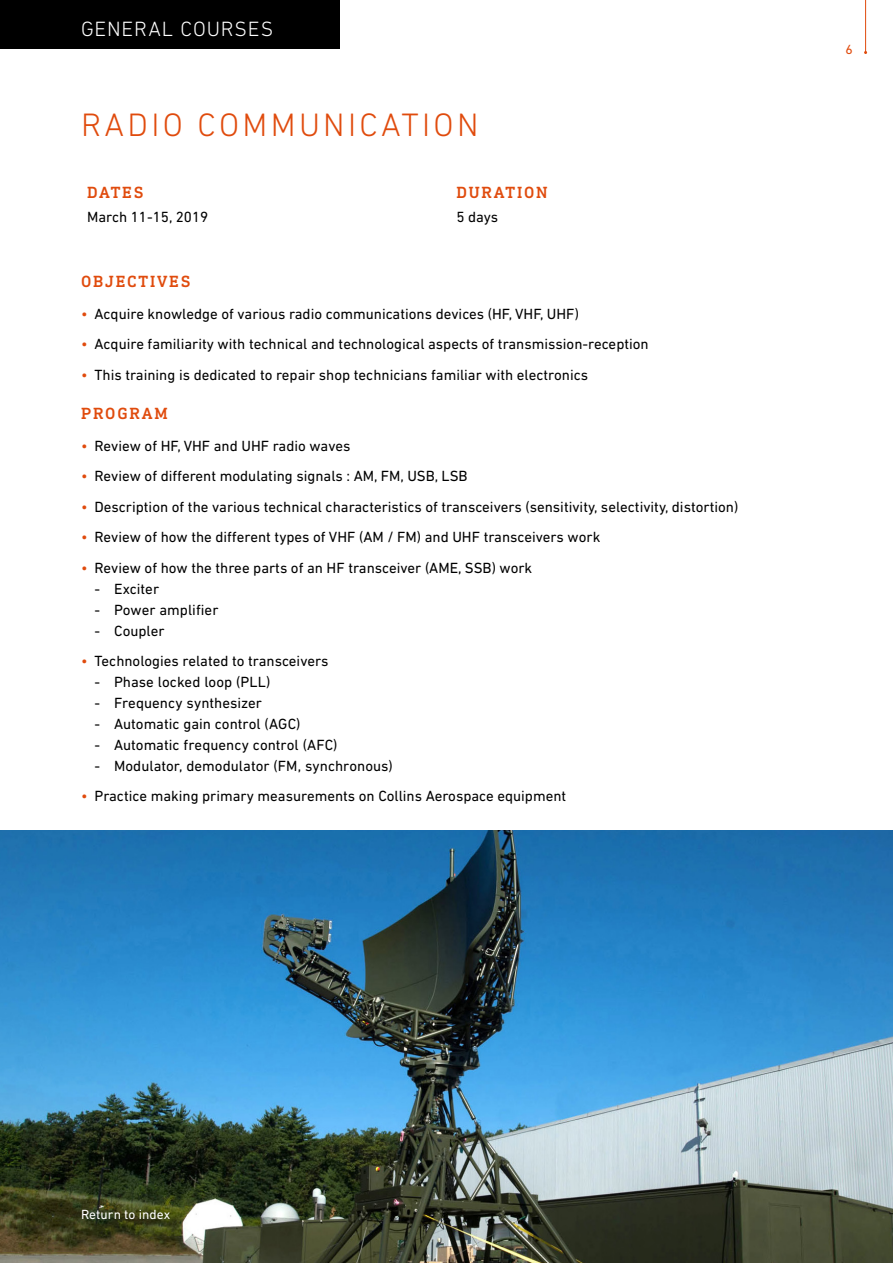
<style>
.page{position:relative;width:893px;height:1263px;background:#fff}
.page>*{position:absolute;margin:0;border:0;box-sizing:border-box;transform-origin:0 0}
.t1{font:300 33px "DIN Next LT Pro";letter-spacing:.1em;color:#e04b0d}
.t2{font:300 21px "DIN Next LT Pro";letter-spacing:.04em;color:#fff}
.t3{font:500 16.5px "DIN Next Slab Pro";letter-spacing:.11em;color:#e04b0d}
.t4{font:15px "DIN Next LT Pro";color:#000}
.t5{font:13.5px "DIN Next LT Pro";letter-spacing:.005em;color:#fff}
.t6{font:13.5px "DIN Next Slab Pro";color:#e04b0d}
.s1{color:#e04b0d}
</style>
<div class="page">
<div style="left:0;top:0;width:340px;height:49px;background:#000"></div>
<img style="left:0;top:831px;width:893px;height:432px">
<hr style="left:865px;top:0;width:1px;height:53px;background:#e04b0d">
<h2 class="t2" style="left:81px;top:17px;width:194px">GENERAL COURSES</h2>
<h1 class="t1" style="left:81px;top:106px;width:399px">RADIO COMMUNICATION</h1>
<p class="t3" style="left:87px;top:183px;width:58px">DATES</p>
<p class="t3" style="left:456px;top:183px;width:93px">DURATION</p>
<p class="t4" style="left:87px;top:208px;width:123px">March 11-15, 2019</p>
<p class="t4" style="left:456px;top:208px;width:43px">5 days</p>
<p class="t3" style="left:81px;top:272px;width:111px">OBJECTIVES</p>
<p class="t4" style="left:81px;top:305px;width:499px"><span class="s1">•</span> Acquire knowledge of various radio communications devices (HF, VHF, UHF)</p>
<p class="t4" style="left:81px;top:336px;width:569px"><span class="s1">•</span> Acquire familiarity with technical and technological aspects of transmission-reception</p>
<p class="t4" style="left:81px;top:366px;width:509px"><span class="s1">•</span> This training is dedicated to repair shop technicians familiar with electronics</p>
<p class="t3" style="left:81px;top:404px;width:88px">PROGRAM</p>
<p class="t4" style="left:81px;top:437px;width:271px"><span class="s1">•</span> Review of HF, VHF and UHF radio waves</p>
<p class="t4" style="left:81px;top:467px;width:388px"><span class="s1">•</span> Review of different modulating signals : AM, FM, USB, LSB</p>
<p class="t4" style="left:81px;top:498px;width:659px"><span class="s1">•</span> Description of the various technical characteristics of transceivers (sensitivity, selectivity, distortion)</p>
<p class="t4" style="left:81px;top:529px;width:521px"><span class="s1">•</span> Review of how the different types of VHF (AM / FM) and UHF transceivers work</p>
<p class="t4" style="left:81px;top:559px;width:453px"><span class="s1">•</span> Review of how the three parts of an HF transceiver (AME, SSB) work</p>
<p class="t4" style="left:94px;top:580px;width:66px">- Exciter</p>
<p class="t4" style="left:94px;top:601px;width:125px">- Power amplifier</p>
<p class="t4" style="left:94px;top:622px;width:72px">- Coupler</p>
<p class="t4" style="left:81px;top:652px;width:249px"><span class="s1">•</span> Technologies related to transceivers</p>
<p class="t4" style="left:94px;top:673px;width:177px">- Phase locked loop (PLL)</p>
<p class="t4" style="left:94px;top:694px;width:169px">- Frequency synthesizer</p>
<p class="t4" style="left:94px;top:715px;width:207px">- Automatic gain control (AGC)</p>
<p class="t4" style="left:94px;top:736px;width:245px">- Automatic frequency control (AFC)</p>
<p class="t4" style="left:94px;top:757px;width:300px">- Modulator, demodulator (FM, synchronous)</p>
<p class="t4" style="left:81px;top:787px;width:487px"><span class="s1">•</span> Practice making primary measurements on Collins Aerospace equipment</p>
<p class="t6" style="left:845px;top:42px;width:9px">6</p>
<p class="t5" style="left:81px;top:1207px;width:91px">Return to index</p>
</div>
